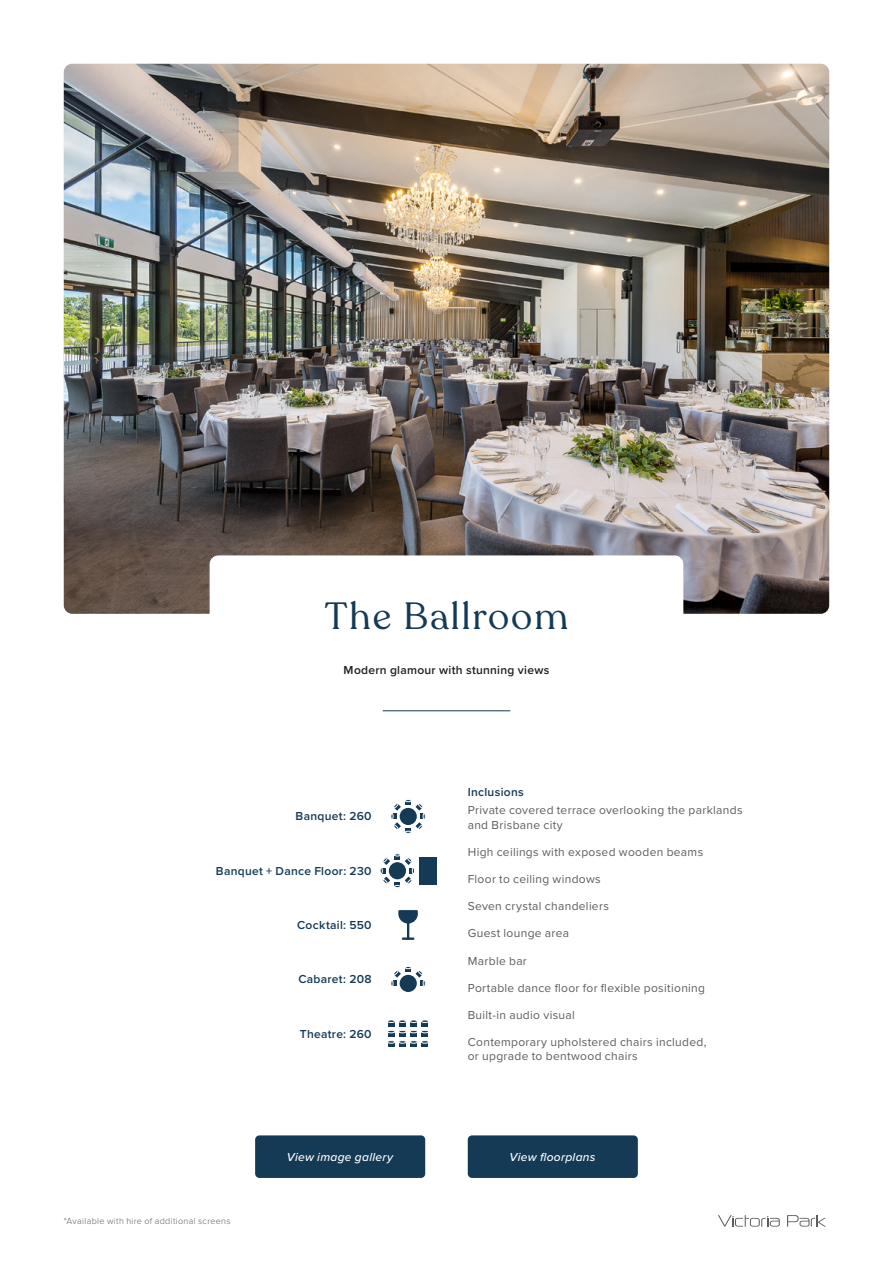
<style>
.page{position:relative;width:893px;height:1263px;background:#fff}
.page>*{position:absolute;margin:0;border:0;box-sizing:border-box;transform-origin:0 0}
.t1{font:37.5px "Recoleta";letter-spacing:.05em;color:#143a55}
.t2{font:12px/14.4px "Proxima Nova";letter-spacing:.025em;color:#5d5d5d}
.t3{font:600 12px "Proxima Nova";letter-spacing:.025em;color:#143a55}
.t4{font:600 12px "Proxima Nova";letter-spacing:.025em;color:#231f20}
.t5{font:italic 500 12px "Proxima Nova";letter-spacing:.025em;color:#fff}
.t6{font:300 9px "Proxima Nova";letter-spacing:.035em;color:#5d5d5d}
</style>
<div class="page">
<svg style="left:718px;top:1215px;width:62px;height:12px"></svg>
<svg style="left:787px;top:1215px;width:39px;height:11px"></svg>
<img style="left:64px;top:64px;width:765px;height:550px">
<div style="left:210px;top:556px;width:473px;height:116px;background:#fff;border-radius:9px"></div>
<hr style="left:383px;top:710px;width:127px;height:1px;background:#143a55">
<svg style="left:398px;top:910px;width:20px;height:30px"></svg>
<svg style="left:391px;top:799px;width:34px;height:34px"></svg>
<div style="left:400px;top:975px;width:17px;height:17px;background:#143a55;border-radius:50%"></div>
<svg style="left:391px;top:966px;width:34px;height:21px"></svg>
<svg style="left:388px;top:1020px;width:41px;height:27px"></svg>
<svg style="left:380px;top:854px;width:35px;height:34px"></svg>
<div style="left:419px;top:857px;width:17px;height:27px;background:#143a55"></div>
<div style="left:468px;top:1135px;width:170px;height:43px;background:#143a55;border-radius:4px"></div>
<div style="left:255px;top:1135px;width:170px;height:43px;background:#143a55;border-radius:4px"></div>
<h1 class="t1" style="left:325px;top:593px;width:245px">The Ballroom</h1>
<p class="t4" style="left:344px;top:661px;width:207px">Modern glamour with stunning views</p>
<p class="t3" style="left:296px;top:807px;width:78px">Banquet: 260</p>
<p class="t3" style="left:216px;top:862px;width:157px">Banquet + Dance Floor: 230</p>
<p class="t3" style="left:297px;top:916px;width:76px">Cocktail: 550</p>
<p class="t3" style="left:298px;top:970px;width:75px">Cabaret: 208</p>
<p class="t3" style="left:300px;top:1025px;width:73px">Theatre: 260</p>
<p class="t3" style="left:468px;top:783px;width:58px">Inclusions</p>
<p class="t2" style="left:468px;top:802px;width:276px">Private covered terrace overlooking the parklands and Brisbane city</p>
<p class="t2" style="left:468px;top:844px;width:237px">High ceilings with exposed wooden beams</p>
<p class="t2" style="left:468px;top:871px;width:135px">Floor to ceiling windows</p>
<p class="t2" style="left:468px;top:898px;width:143px">Seven crystal chandeliers</p>
<p class="t2" style="left:468px;top:926px;width:103px">Guest lounge area</p>
<p class="t2" style="left:468px;top:953px;width:61px">Marble bar</p>
<p class="t2" style="left:468px;top:980px;width:239px">Portable dance floor for flexible positioning</p>
<p class="t2" style="left:468px;top:1007px;width:109px">Built-in audio visual</p>
<p class="t2" style="left:468px;top:1034px;width:240px">Contemporary upholstered chairs included, or upgrade to bentwood chairs</p>
<p class="t6" style="left:64px;top:1214px;width:168px">*Available with hire of additional screens</p>
<p class="t5" style="left:287px;top:1148px;width:108px">View image gallery</p>
<p class="t5" style="left:510px;top:1148px;width:87px">View floorplans</p>
</div>
